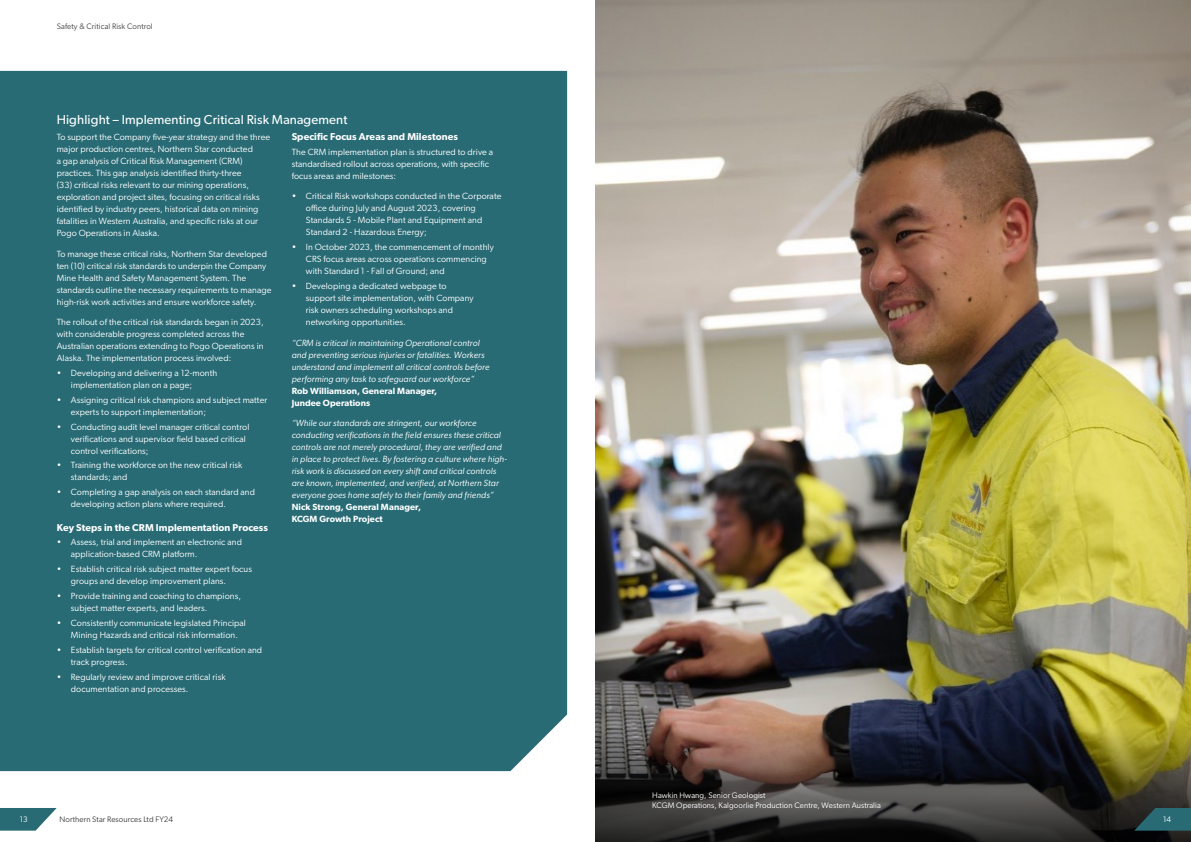
<style>
.page{position:relative;width:1191px;height:842px;background:#fff}
.page>*{position:absolute;margin:0;border:0;box-sizing:border-box;transform-origin:0 0}
.t1{font:13px "Gibson";letter-spacing:.01em;color:#fff}
.t2{font:600 10px "Gibson";letter-spacing:.01em;color:#fff}
.t3{font:9px/12px "Gibson";letter-spacing:.01em;color:#fff}
.t4{font:italic 9px/12px "Gibson";letter-spacing:.01em;color:#fff}
.t5{font:600 9px/12px "Gibson";letter-spacing:.01em;color:#fff}
.t6{font:8px/10px "Gibson";letter-spacing:.01em;color:#fff}
.t7{font:8px "Gibson";letter-spacing:.01em;color:#414042}
.t8{font:8px "Gibson";letter-spacing:.01em;color:#484648}
</style>
<div class="page">
<div style="left:0;top:71px;width:567px;height:700px;background:#286b75"></div>
<img style="left:595px;top:0;width:596px;height:726px">
<svg style="left:595px;top:726px;width:596px;height:116px;background:#3e3830"></svg>
<svg style="left:1134px;top:808px;width:57px;height:23px"></svg>
<svg style="left:0;top:808px;width:57px;height:23px"></svg>
<p class="t8" style="left:57px;top:22px;width:98px">Safety &amp; Critical Risk Control</p>
<h1 class="t1" style="left:57px;top:111px;width:292px">Highlight – Implementing Critical Risk Management</h1>
<p class="t3" style="left:57px;top:131px;width:215px">To support the Company five-year strategy and the three major production centres, Northern Star conducted<br>a gap analysis of Critical Risk Management (CRM) practices. This gap analysis identified thirty-three<br>(33) critical risks relevant to our mining operations, exploration and project sites, focusing on critical risks identified by industry peers, historical data on mining fatalities in Western Australia, and specific risks at our Pogo Operations in Alaska.</p>
<p class="t3" style="left:57px;top:247px;width:216px">To manage these critical risks, Northern Star developed ten (10) critical risk standards to underpin the Company Mine Health and Safety Management System. The standards outline the necessary requirements to manage high-risk work activities and ensure workforce safety.</p>
<p class="t3" style="left:57px;top:316px;width:208px">The rollout of the critical risk standards began in 2023, with considerable progress completed across the Australian operations extending to Pogo Operations in Alaska. The implementation process involved:</p>
<p class="t3" style="left:71px;top:367px;width:148px;text-indent:-14px">• Developing and delivering a 12-month implementation plan on a page;</p>
<p class="t3" style="left:71px;top:393px;width:198px;text-indent:-14px">• Assigning critical risk champions and subject matter experts to support implementation;</p>
<p class="t3" style="left:71px;top:420px;width:180px;text-indent:-14px">• Conducting audit level manager critical control verifications and supervisor field based critical control verifications;</p>
<p class="t3" style="left:71px;top:459px;width:173px;text-indent:-14px">• Training the workforce on the new critical risk standards; and</p>
<p class="t3" style="left:71px;top:486px;width:186px;text-indent:-14px">• Completing a gap analysis on each standard and developing action plans where required.</p>
<p class="t2" style="left:57px;top:521px;width:213px">Key Steps in the CRM Implementation Process</p>
<p class="t3" style="left:71px;top:536px;width:173px;text-indent:-14px">• Assess, trial and implement an electronic and application-based CRM platform.</p>
<p class="t3" style="left:71px;top:563px;width:182px;text-indent:-14px">• Establish critical risk subject matter expert focus groups and develop improvement plans.</p>
<p class="t3" style="left:71px;top:590px;width:172px;text-indent:-14px">• Provide training and coaching to champions, subject matter experts, and leaders.</p>
<p class="t3" style="left:71px;top:617px;width:176px;text-indent:-14px">• Consistently communicate legislated Principal<br>Mining Hazards and critical risk information.</p>
<p class="t3" style="left:71px;top:643px;width:193px;text-indent:-14px">• Establish targets for critical control verification and track progress.</p>
<p class="t3" style="left:71px;top:670px;width:156px;text-indent:-14px">• Regularly review and improve critical risk documentation and processes.</p>
<p class="t2" style="left:292px;top:131px;width:168px">Specific Focus Areas and Milestones</p>
<p class="t3" style="left:292px;top:146px;width:203px">The CRM implementation plan is structured to drive a standardised rollout across operations, with specific focus areas and milestones:</p>
<p class="t3" style="left:306px;top:190px;width:197px;text-indent:-14px">• Critical Risk workshops conducted in the Corporate office during July and August 2023, covering Standards 5 - Mobile Plant and Equipment and Standard 2 - Hazardous Energy;</p>
<p class="t3" style="left:306px;top:241px;width:189px;text-indent:-14px">• In October 2023, the commencement of monthly<br>CRS focus areas across operations commencing with Standard 1 - Fall of Ground; and</p>
<p class="t3" style="left:306px;top:280px;width:169px;text-indent:-14px">• Developing a dedicated webpage to support site implementation, with Company risk owners scheduling workshops and networking opportunities.</p>
<p class="t4" style="left:292px;top:336px;width:199px">“CRM is critical in maintaining Operational control and preventing serious injuries or fatalities. Workers understand and implement all critical controls before performing any task to safeguard our workforce”</p>
<p class="t5" style="left:292px;top:384px;width:147px">Rob Williamson, General Manager,<br>Jundee Operations</p>
<p class="t4" style="left:292px;top:417px;width:217px">“While our standards are stringent, our workforce conducting verifications in the field ensures these critical controls are not merely procedural, they are verified and in place to protect lives. By fostering a culture where high&shy;risk work is discussed on every shift and critical controls are known, implemented, and verified, at Northern Star everyone goes home safely to their family and friends”</p>
<p class="t5" style="left:292px;top:501px;width:131px">Nick Strong, General Manager,<br>KCGM Growth Project</p>
<p class="t6" style="left:652px;top:790px;width:230px">Hawkin Hwang, Senior Geologist<br>KCGM Operations, Kalgoorlie Production Centre, Western Australia</p>
<p class="t6" style="left:20px;top:814px;width:9px">13</p>
<p class="t7" style="left:60px;top:814px;width:115px">Northern Star Resources Ltd FY24</p>
<p class="t6" style="left:1163px;top:814px;width:9px">14</p>
</div>
